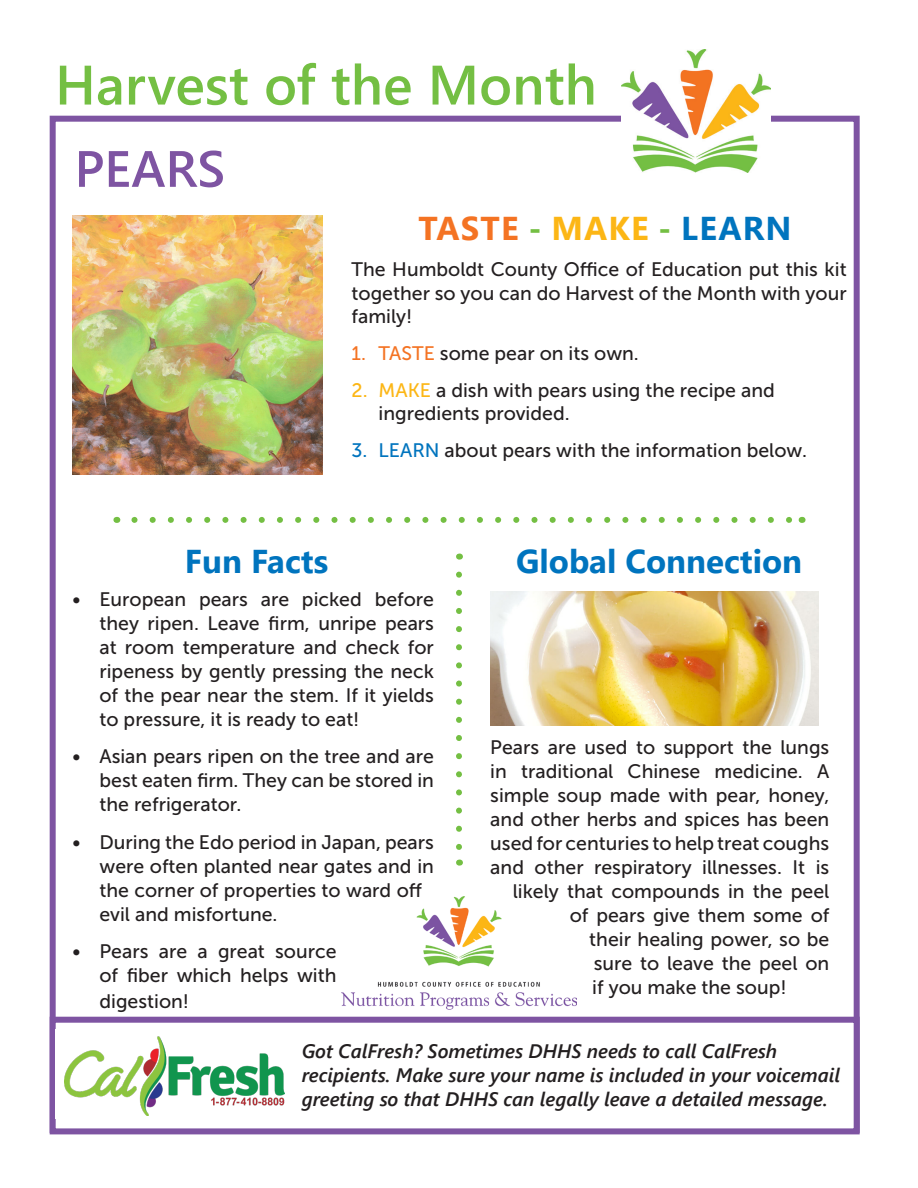
<style>
.page{position:relative;width:918px;height:1188px;background:#fff}
.page>*{position:absolute;margin:0;border:0;box-sizing:border-box;transform-origin:0 0}
.t1{font:600 55.5px "Segoe UI";color:#74bf43}
.t2{font:600 51px "Segoe UI";color:#7e54a2}
.t3{font:700 33px "Segoe UI";color:#0074be}
.t4{font:700 33px "Segoe UI";letter-spacing:.035em;color:#f47323}
.t5{font:19.5px/24px "Museo Sans 500";color:#231f20;text-align:justify}
.t6{font:italic 600 19.5px/24px "Segoe UI";color:#231f20}
.s1{color:#74bf43}
.s2{color:#fcb615}
.s3{color:#0074be}
.s4{color:#f47323}
</style>
<div class="page">
<svg style="left:134px;top:517px;width:658px;height:6px"></svg>
<div style="left:50px;top:116px;width:810px;height:1017px;border:6px solid #7e54a2"></div>
<div style="left:50px;top:1017px;width:810px;height:117px;background:#fff;border:6px solid #7e54a2"></div>
<img style="left:72px;top:216px;width:250px;height:259px">
<img style="left:342px;top:896px;width:234px;height:114px">
<div style="left:56px;top:1029px;width:233px;height:89px;background:#fff"></div>
<img style="left:65px;top:1036px;width:220px;height:79px">
<img style="left:622px;top:49px;width:149px;height:124px">
<svg style="left:456px;top:575px;width:6px;height:275px"></svg>
<img style="left:490px;top:591px;width:328px;height:135px">
<p class="t1" style="left:55px;top:33px;width:543px">Harvest of the Month</p>
<p class="t2" style="left:75px;top:121px;width:152px">PEARS</p>
<p class="t4" style="left:418px;top:197px;width:375px">TASTE <span class="s1">-</span> <span class="s2">MAKE</span> <span class="s1">-</span> <span class="s3">LEARN</span></p>
<p class="t5" style="left:352px;top:258px;width:497px;line-height:23.4px">The Humboldt County Office of Education put this kit together so you can do Harvest of the Month with your family!</p>
<p class="t5" style="left:352px;top:341px;width:289px"><span class="s4">1. TASTE</span> some pear on its own.</p>
<p class="t5" style="left:379px;top:379px;width:398px;line-height:23.4px;text-indent:-27px"><span class="s2">2. MAKE</span> a dish with pears using the recipe and ingredients provided.</p>
<p class="t5" style="left:352px;top:439px;width:457px"><span class="s3">3. LEARN</span> about pears with the information below.</p>
<p class="t3" style="left:185px;top:530px;width:145px">Fun Facts</p>
<p class="t5" style="left:99px;top:587px;width:336px;text-indent:-27px">• European pears are picked before they ripen. Leave firm, unripe pears at room temperature and check for ripeness by gently pressing the neck of the pear near the stem. If it yields to pressure, it is ready to eat!</p>
<p class="t5" style="left:99px;top:744px;width:336px;text-indent:-27px">• Asian pears ripen on the tree and are best eaten firm. They can be stored in the refrigerator.</p>
<p class="t5" style="left:99px;top:830px;width:336px;text-align:left;text-indent:-27px">• During the Edo period in Japan, pears were often planted near gates and in the corner of properties to ward off evil and misfortune.</p>
<p class="t5" style="left:99px;top:939px;width:239px;line-height:24.8px;text-indent:-27px">• Pears are a great source of fiber which helps with digestion!</p>
<p class="t3" style="left:516px;top:530px;width:288px">Global Connection</p>
<p class="t5" style="left:490px;top:735px;width:341px">Pears are used to support the lungs</p>
<p class="t5" style="left:490px;top:759px;width:340px">in traditional Chinese medicine. A</p>
<p class="t5" style="left:490px;top:783px;width:341px">simple soup made with pear, honey,</p>
<p class="t5" style="left:490px;top:807px;width:341px">and other herbs and spices has been</p>
<p class="t5" style="left:490px;top:831px;width:340px">used for centuries to help treat coughs</p>
<p class="t5" style="left:490px;top:855px;width:341px">and other respiratory illnesses. It is</p>
<p class="t5" style="left:513px;top:879px;width:318px">likely that compounds in the peel</p>
<p class="t5" style="left:570px;top:903px;width:261px">of pears give them some of</p>
<p class="t5" style="left:589px;top:927px;width:241px">their healing power, so be</p>
<p class="t5" style="left:594px;top:951px;width:237px">sure to leave the peel on</p>
<p class="t5" style="left:592px;top:975px;width:196px">if you make the soup!</p>
<p class="t6" style="left:302px;top:1036px;width:540px">Got CalFresh? Sometimes DHHS needs to call CalFresh recipients. Make sure your name is included in your voicemail greeting so that DHHS can legally leave a detailed message.</p>
</div>
